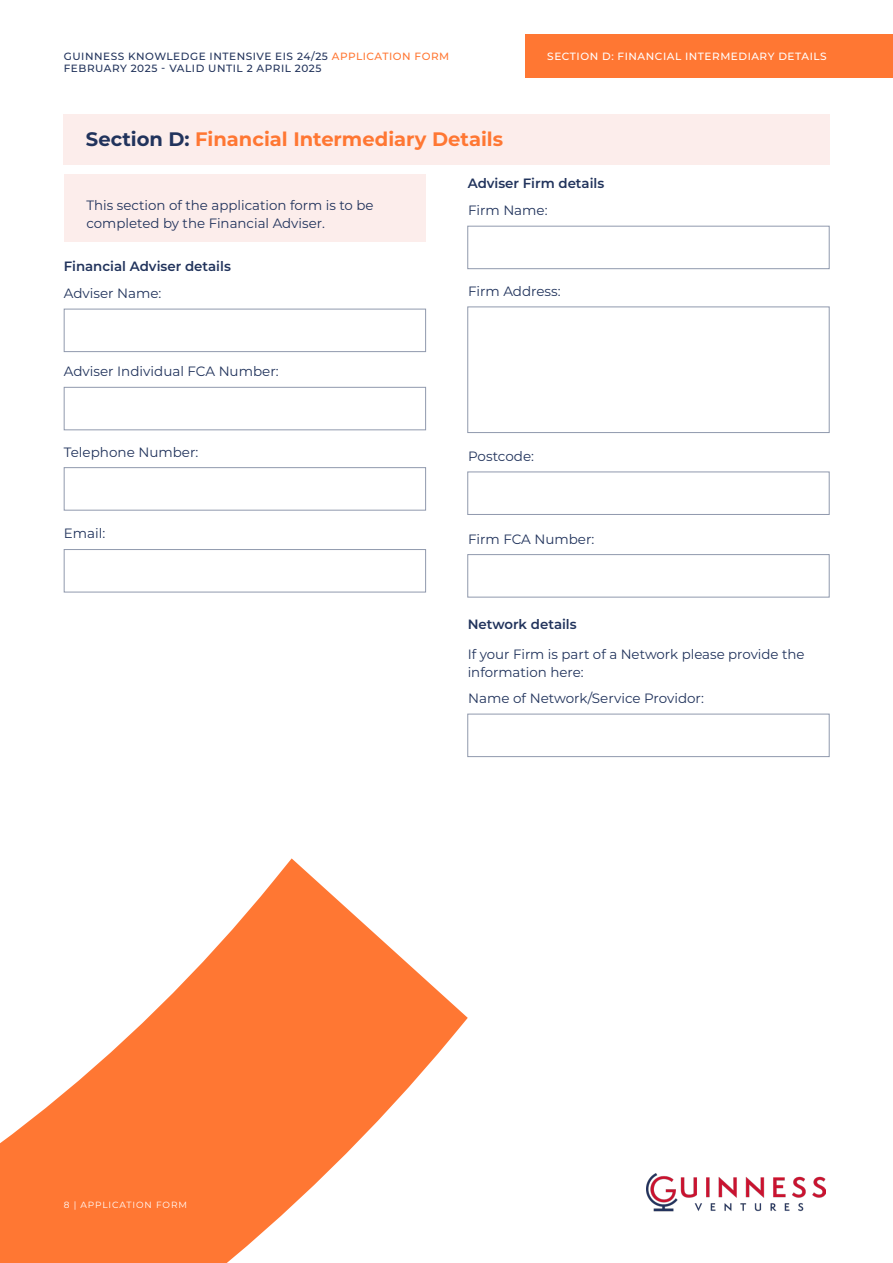
<style>
.page{position:relative;width:893px;height:1263px;background:#fff}
.page>*{position:absolute;margin:0;border:0;box-sizing:border-box;transform-origin:0 0}
.t1{font:700 19.5px "Montserrat";color:#f73}
.t2{font:13.5px/18px "Montserrat";color:#21335c}
.t3{font:600 13.5px "Montserrat";color:#21335c}
.t4{font:500 10.5px/12.6px "Montserrat";letter-spacing:.05em;color:#22335b}
.t5{font:500 10.5px "Montserrat";letter-spacing:.05em;color:#fff}
.t6{font:9px "Montserrat";letter-spacing:.1em;color:#fff}
.s1{color:#21335c}
.s2{color:#f73}
</style>
<div class="page">
<img style="left:646px;top:1173px;width:180px;height:39px">
<svg style="left:0;top:713px;width:468px;height:550px"></svg>
<div style="left:64px;top:174px;width:361px;height:67px;background:#fcedeb"></div>
<div style="left:63px;top:114px;width:767px;height:51px;background:#fcedeb"></div>
<div style="left:64px;top:467px;width:362px;height:43px;border:1px solid #9099ad"></div>
<div style="left:64px;top:549px;width:362px;height:43px;border:1px solid #9099ad"></div>
<div style="left:64px;top:309px;width:362px;height:43px;border:1px solid #9099ad"></div>
<div style="left:467px;top:226px;width:363px;height:43px;border:1px solid #9099ad"></div>
<div style="left:64px;top:387px;width:362px;height:43px;border:1px solid #9099ad"></div>
<div style="left:467px;top:554px;width:363px;height:43px;border:1px solid #9099ad"></div>
<div style="left:467px;top:306px;width:363px;height:127px;border:1px solid #9099ad"></div>
<div style="left:467px;top:472px;width:363px;height:43px;border:1px solid #9099ad"></div>
<div style="left:467px;top:714px;width:363px;height:43px;border:1px solid #9099ad"></div>
<div style="left:525px;top:34px;width:368px;height:43px;background:#f73"></div>
<p class="t4" style="left:64px;top:49px;width:387px"><span class="s1">GUINNESS KNOWLEDGE</span> INTENSIVE EIS 24/25 <span class="s2">APPLICATION FORM<br></span>FEBRUARY 2025 - VALID UNTIL 2 APRIL 2025</p>
<h1 class="t1" style="left:86px;top:125px;width:419px"><span class="s1">Section D:</span> Financial Intermediary Details</h1>
<p class="t5" style="left:547px;top:48px;width:281px">SECTION D: FINANCIAL INTERMEDIARY DETAILS</p>
<p class="t2" style="left:87px;top:195px;width:289px">This section of the application form is to be completed by the Financial Adviser.</p>
<p class="t3" style="left:64px;top:257px;width:169px">Financial Adviser details</p>
<p class="t2" style="left:64px;top:284px;width:99px">Adviser Name:</p>
<p class="t2" style="left:64px;top:362px;width:216px">Adviser Individual FCA Number:</p>
<p class="t2" style="left:64px;top:442px;width:136px">Telephone Number:</p>
<p class="t2" style="left:64px;top:524px;width:43px">Email:</p>
<p class="t3" style="left:468px;top:174px;width:138px">Adviser Firm details</p>
<p class="t2" style="left:468px;top:201px;width:81px">Firm Name:</p>
<p class="t2" style="left:468px;top:282px;width:94px">Firm Address:</p>
<p class="t2" style="left:468px;top:447px;width:67px">Postcode:</p>
<p class="t2" style="left:468px;top:529px;width:128px">Firm FCA Number:</p>
<p class="t3" style="left:468px;top:614px;width:110px">Network details</p>
<p class="t2" style="left:468px;top:645px;width:338px">If your Firm is part of a Network please provide the information here:</p>
<p class="t2" style="left:468px;top:689px;width:237px">Name of Network/Service Providor:</p>
<p class="t6" style="left:64px;top:1198px;width:125px">8 | APPLICATION FORM</p>
</div>
